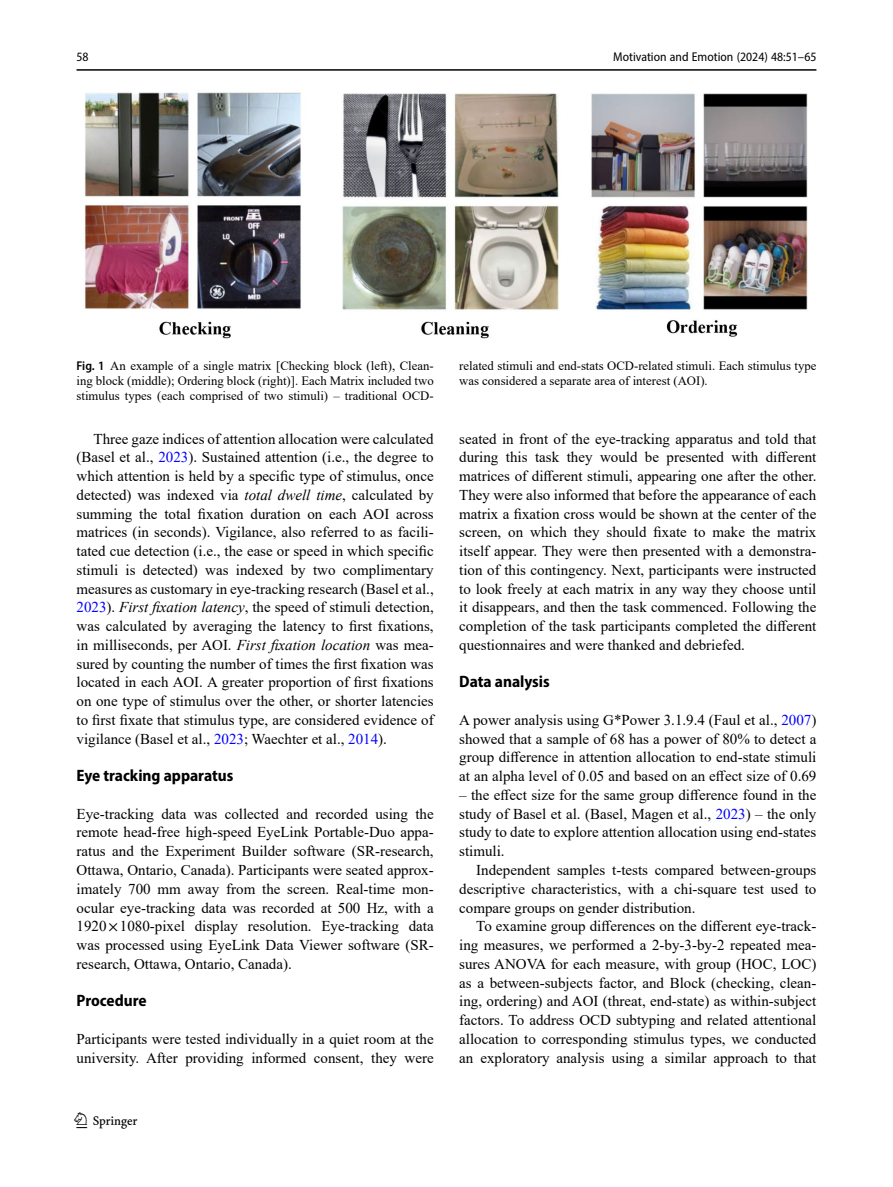
<style>
.page{position:relative;width:893px;height:1187px;background:#fff}
.page>*{position:absolute;margin:0;border:0;box-sizing:border-box;transform-origin:0 0}
.t1{font:22.5px "Springnew";color:#000}
.Head_2{font:700 semi-condensed 16.5px "Myriad Pro";color:#000}
.Body_Text{font:15px/18.8px "Times New Roman";color:#000;text-align:justify}
.Body_Text_Indent{font:15px/18.8px "Times New Roman";color:#000;text-align:justify}
.Figure_Caption{font:12.75px/15px "Times New Roman";color:#000;text-align:justify}
.t2{font:semi-condensed 12.75px "Myriad Pro";color:#000}
.s1{font-family:"Myriad Pro";font-weight:600;font-stretch:semi-condensed}
.s2{color:#00f}
.s3{font-style:italic}
.s4{font-family:"STIX"}
</style>
<div class="page">
<hr style="left:77px;top:69px;width:739px;height:2px;background:#000">
<img style="left:84px;top:92px;width:724px;height:247px">
<p class="t2" style="left:77px;top:49px;width:14px">58</p>
<p class="t2" style="left:613px;top:49px;width:205px">Motivation and Emotion (2024) 48:51–65</p>
<p class="Figure_Caption" style="left:77px;top:358px;width:359px"><span class="s1">Fig. 1</span> An example of a single matrix [Checking block (left), Clean&shy;ing block (middle); Ordering block (right)]. Each Matrix included two stimulus types (each comprised of two stimuli) – traditional OCD-</p>
<p class="Figure_Caption" style="left:459px;top:358px;width:359px">related stimuli and end-stats OCD-related stimuli. Each stimulus type was considered a separate area of interest (AOI).</p>
<p class="Body_Text_Indent" style="left:77px;top:428px;width:359px;text-indent:17px">Three gaze indices of attention allocation were calculated (Basel et al., <span class="s2">2023</span>). Sustained attention (i.e., the degree to which attention is held by a specific type of stimulus, once detected) was indexed via <span class="s3">total dwell time</span>, calculated by summing the total fixation duration on each AOI across matrices (in seconds). Vigilance, also referred to as facili&shy;tated cue detection (i.e., the ease or speed in which specific stimuli is detected) was indexed by two complimentary measures as customary in eye-tracking research (Basel et al., <span class="s2">2023</span>). <span class="s3">First fixation latency</span>, the speed of stimuli detection, was calculated by averaging the latency to first fixations, in milliseconds, per AOI. <span class="s3">First fixation location</span> was mea&shy;sured by counting the number of times the first fixation was located in each AOI. A greater proportion of first fixations on one type of stimulus over the other, or shorter latencies to first fixate that stimulus type, are considered evidence of vigilance (Basel et al., <span class="s2">2023</span>; Waechter et al., <span class="s2">2014</span>).</p>
<p class="Head_2" style="left:77px;top:765px;width:158px">Eye tracking apparatus</p>
<p class="Body_Text" style="left:77px;top:803px;width:359px">Eye-tracking data was collected and recorded using the remote head-free high-speed EyeLink Portable-Duo appa&shy;ratus and the Experiment Builder software (SR-research, Ottawa, Ontario, Canada). Participants were seated approx&shy;imately 700 mm away from the screen. Real-time mon&shy;ocular eye-tracking data was recorded at 500 Hz, with a 1920<span class="s4">×</span>1080-pixel display resolution. Eye-tracking data was processed using EyeLink Data Viewer software (SR&shy;research, Ottawa, Ontario, Canada).</p>
<p class="Head_2" style="left:77px;top:990px;width:72px">Procedure</p>
<p class="Body_Text" style="left:77px;top:1028px;width:359px">Participants were tested individually in a quiet room at the university. After providing informed consent, they were</p>
<h1 class="t1" style="left:77px;top:1107px;width:63px">1 3</h1>
<p class="Body_Text" style="left:459px;top:428px;width:359px">seated in front of the eye-tracking apparatus and told that during this task they would be presented with different matrices of different stimuli, appearing one after the other.<br>They were also informed that before the appearance of each matrix a fixation cross would be shown at the center of the screen, on which they should fixate to make the matrix itself appear. They were then presented with a demonstra&shy;tion of this contingency. Next, participants were instructed to look freely at each matrix in any way they choose until it disappears, and then the task commenced. Following the completion of the task participants completed the different questionnaires and were thanked and debriefed.</p>
<p class="Head_2" style="left:459px;top:671px;width:92px">Data analysis</p>
<p class="Body_Text" style="left:459px;top:710px;width:359px">A power analysis using G*Power 3.1.9.4 (Faul et al., <span class="s2">2007</span>) showed that a sample of 68 has a power of 80% to detect a group difference in attention allocation to end-state stimuli at an alpha level of 0.05 and based on an effect size of 0.69</p>
<p class="Body_Text" style="left:459px;top:785px;width:359px">– the effect size for the same group difference found in the study of Basel et al. (Basel, Magen et al., <span class="s2">2023</span>) – the only study to date to explore attention allocation using end-states stimuli.</p>
<p class="Body_Text_Indent" style="left:459px;top:860px;width:359px;text-indent:17px">Independent samples t-tests compared between-groups descriptive characteristics, with a chi-square test used to compare groups on gender distribution.</p>
<p class="Body_Text_Indent" style="left:459px;top:916px;width:359px;text-indent:17px">To examine group differences on the different eye-track&shy;ing measures, we performed a 2-by-3-by-2 repeated mea&shy;sures ANOVA for each measure, with group (HOC, LOC) as a between-subjects factor, and Block (checking, clean&shy;ing, ordering) and AOI (threat, end-state) as within-subject factors. To address OCD subtyping and related attentional allocation to corresponding stimulus types, we conducted an exploratory analysis using a similar approach to that</p>
</div>
